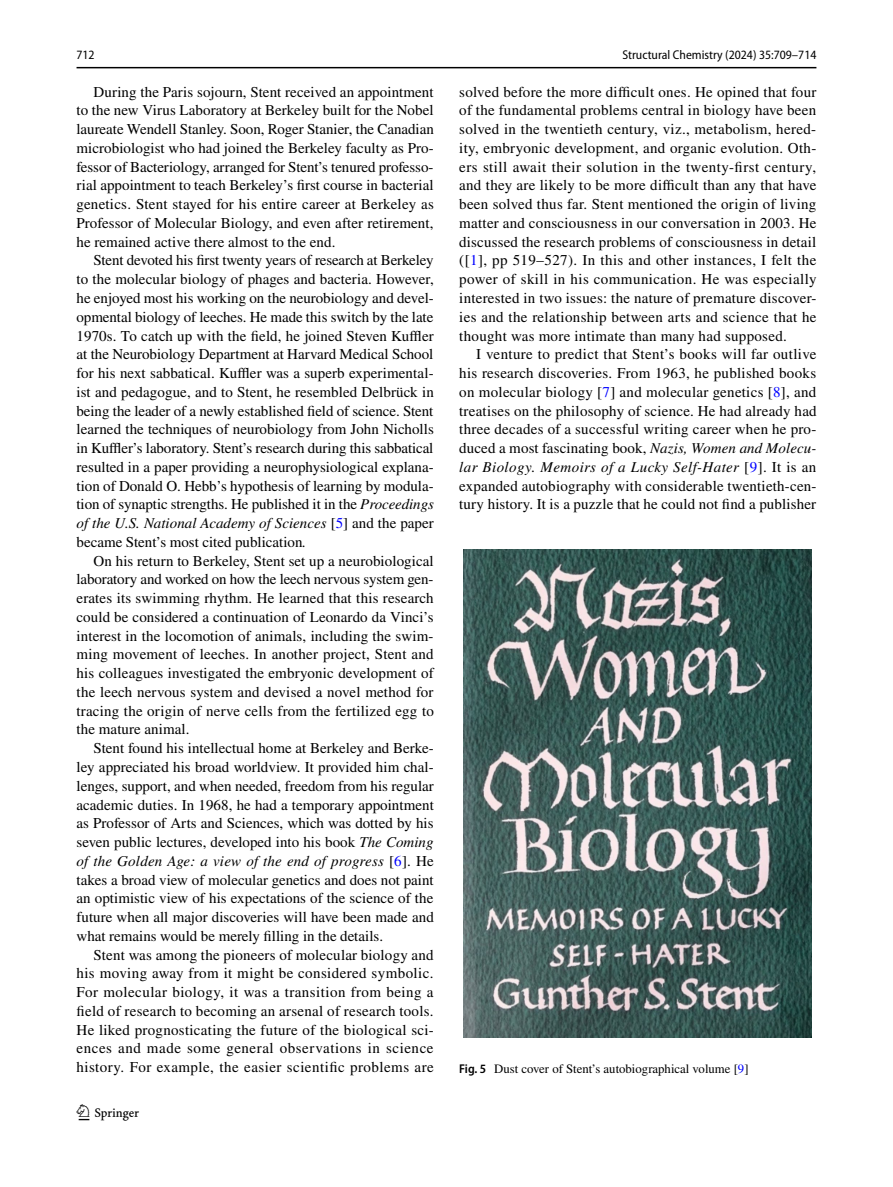
<style>
.page{position:relative;width:893px;height:1187px;background:#fff}
.page>*{position:absolute;margin:0;border:0;box-sizing:border-box;transform-origin:0 0}
.t1{font:22.5px "Springnew Regular 2";color:#000}
.t2{font:15px/18.8px "STIX";letter-spacing:.01em;color:#000;text-align:justify}
.t3{font:12.75px "STIX";color:#000}
.t4{font:semi-condensed 12.75px "Myriad Pro";color:#000}
.s1{font-style:italic}
.s2{color:#00f}
.s3{font-family:"Myriad Pro";font-weight:600;font-stretch:semi-condensed}
</style>
<div class="page">
<hr style="left:77px;top:67px;width:739px;height:1px;background:#000">
<img style="left:464px;top:549px;width:348px;height:488px">
<p class="t4" style="left:77px;top:48px;width:20px">712</p>
<p class="t4" style="left:622px;top:48px;width:195px">Structural Chemistry (2024) 35:709–714</p>
<p class="t2" style="left:77px;top:83px;width:359px;text-indent:17px">During the Paris sojourn, Stent received an appointment to the new Virus Laboratory at Berkeley built for the Nobel laureate Wendell Stanley. Soon, Roger Stanier, the Canadian microbiologist who had joined the Berkeley faculty as Pro&shy;fessor of Bacteriology, arranged for Stent’s tenured professo&shy;rial appointment to teach Berkeley’s first course in bacterial genetics. Stent stayed for his entire career at Berkeley as Professor of Molecular Biology, and even after retirement, he remained active there almost to the end.</p>
<p class="t2" style="left:77px;top:252px;width:359px;text-indent:17px">Stent devoted his first twenty years of research at Berkeley to the molecular biology of phages and bacteria. However, he enjoyed most his working on the neurobiology and devel&shy;opmental biology of leeches. He made this switch by the late 1970s. To catch up with the field, he joined Steven Kuffler at the Neurobiology Department at Harvard Medical School for his next sabbatical. Kuffler was a superb experimental&shy;ist and pedagogue, and to Stent, he resembled Delbrück in being the leader of a newly established field of science. Stent learned the techniques of neurobiology from John Nicholls in Kuffler’s laboratory. Stent’s research during this sabbatical resulted in a paper providing a neurophysiological explana&shy;tion of Donald O. Hebb’s hypothesis of learning by modula&shy;tion of synaptic strengths. He published it in the <span class="s1">Proceedings of the U.S. National Academy of Sciences</span> [<span class="s2">5</span>] and the paper became Stent’s most cited publication<span class="s1">.</span></p>
<p class="t2" style="left:77px;top:552px;width:359px;text-indent:17px">On his return to Berkeley, Stent set up a neurobiological laboratory and worked on how the leech nervous system gen&shy;erates its swimming rhythm. He learned that this research could be considered a continuation of Leonardo da Vinci’s interest in the locomotion of animals, including the swim&shy;ming movement of leeches. In another project, Stent and his colleagues investigated the embryonic development of the leech nervous system and devised a novel method for tracing the origin of nerve cells from the fertilized egg to the mature animal.</p>
<p class="t2" style="left:77px;top:739px;width:359px;text-indent:17px">Stent found his intellectual home at Berkeley and Berke&shy;ley appreciated his broad worldview. It provided him chal&shy;lenges, support, and when needed, freedom from his regular academic duties. In 1968, he had a temporary appointment as Professor of Arts and Sciences, which was dotted by his seven public lectures, developed into his book <span class="s1">The Coming of the Golden Age: a view of the end of progress</span> [<span class="s2">6</span>]. He takes a broad view of molecular genetics and does not paint an optimistic view of his expectations of the science of the future when all major discoveries will have been made and what remains would be merely filling in the details.</p>
<p class="t2" style="left:77px;top:946px;width:359px;text-indent:17px">Stent was among the pioneers of molecular biology and his moving away from it might be considered symbolic.<br>For molecular biology, it was a transition from being a field of research to becoming an arsenal of research tools.<br>He liked prognosticating the future of the biological sci&shy;ences and made some general observations in science history. For example, the easier scientific problems are</p>
<h1 class="t1" style="left:79px;top:1104px;width:62px">1 3</h1>
<p class="t2" style="left:459px;top:83px;width:359px">solved before the more difficult ones. He opined that four of the fundamental problems central in biology have been solved in the twentieth century, viz., metabolism, hered&shy;ity, embryonic development, and organic evolution. Oth&shy;ers still await their solution in the twenty-first century, and they are likely to be more difficult than any that have been solved thus far. Stent mentioned the origin of living matter and consciousness in our conversation in 2003. He discussed the research problems of consciousness in detail ([<span class="s2">1</span>], pp 519–527). In this and other instances, I felt the power of skill in his communication. He was especially interested in two issues: the nature of premature discover&shy;ies and the relationship between arts and science that he thought was more intimate than many had supposed.</p>
<p class="t2" style="left:459px;top:346px;width:359px;text-indent:17px">I venture to predict that Stent’s books will far outlive his research discoveries. From 1963, he published books on molecular biology [<span class="s2">7</span>] and molecular genetics [<span class="s2">8</span>], and treatises on the philosophy of science. He had already had three decades of a successful writing career when he pro&shy;duced a most fascinating book, <span class="s1">Nazis, Women and Molecu&shy;lar Biology. Memoirs of a Lucky Self-Hater</span> [<span class="s2">9</span>]. It is an expanded autobiography with considerable twentieth-cen&shy;tury history. It is a puzzle that he could not find a publisher</p>
<p class="t3" style="left:459px;top:1059px;width:291px"><span class="s3">Fig. 5</span> Dust cover of Stent’s autobiographical volume [<span class="s2">9</span>]</p>
</div>
